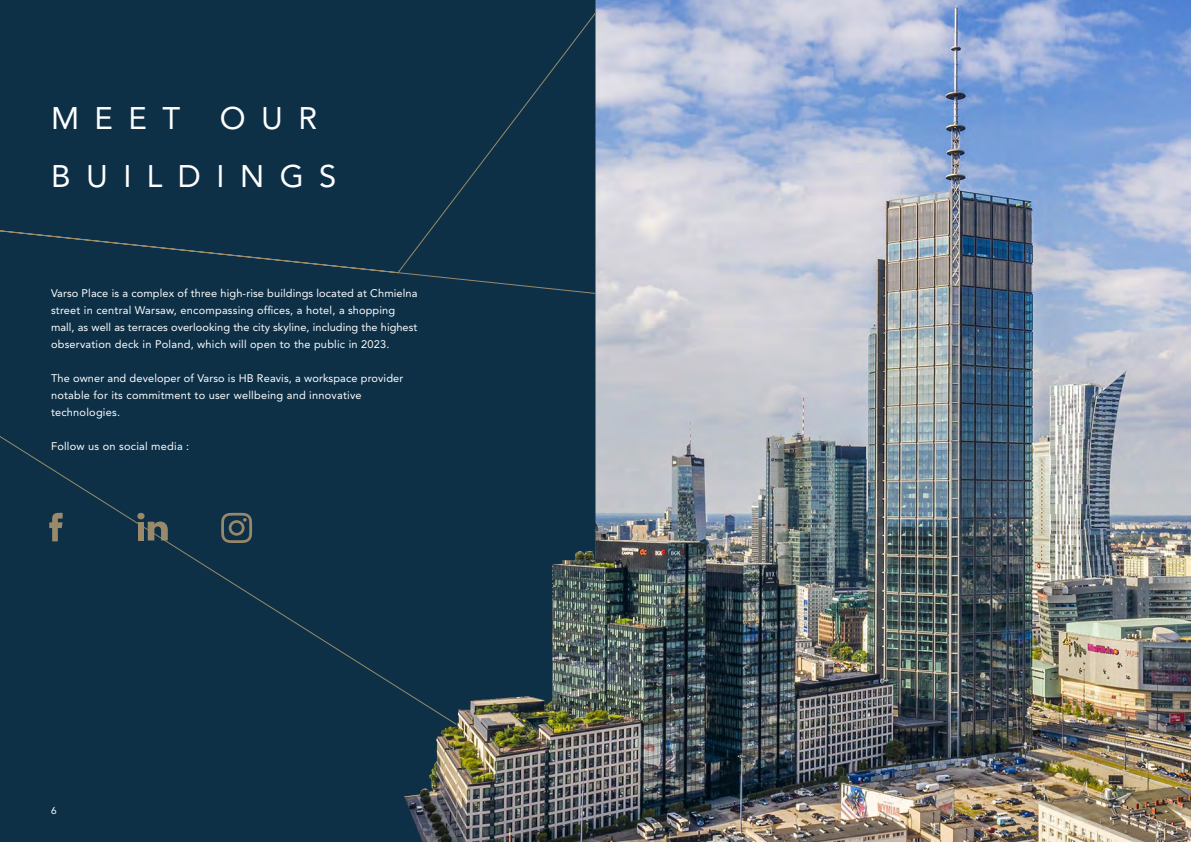
<style>
.page{position:relative;width:1191px;height:842px;background:#fff}
.page>*{position:absolute;margin:0;border:0;box-sizing:border-box;transform-origin:0 0}
.t1{font:31px/58px "Avenir LT Pro";letter-spacing:.5em;color:#fff}
.t2{font:11px/17px "Avenir LT Pro";letter-spacing:.01em;color:#fff}
.t3{font:10px "Avenir LT Pro";color:#fff}
</style>
<div class="page">
<img style="left:595px;top:0;width:596px;height:842px">
<svg style="left:0;top:787px;width:595px;height:55px;background:#243d4e"></svg>
<div style="left:0;top:0;width:595px;height:787px;background:#0d3047"></div>
<svg style="left:49px;top:513px;width:14px;height:28px"></svg>
<div style="left:138px;top:522px;width:6px;height:18px;background:#998a6b"></div>
<svg style="left:148px;top:521px;width:20px;height:19px"></svg>
<div style="left:137px;top:513px;width:8px;height:6px;background:#998a6b;border-radius:50%"></div>
<svg style="left:221px;top:513px;width:31px;height:30px"></svg>
<h1 class="t1" style="left:51px;top:89px;width:287px;text-indent:169px">OUR<br>BUILDINGS</h1>
<h1 class="t1" style="left:51px;top:89px;width:131px">MEET</h1>
<p class="t2" style="left:51px;top:284px;width:368px">Varso Place is a complex of three high-rise buildings located at Chmielna street in central Warsaw, encompassing offices, a hotel, a shopping mall, as well as terraces overlooking the city skyline, including the highest observation deck in Poland, which will open to the public in 2023.</p>
<p class="t2" style="left:51px;top:369px;width:354px">The owner and developer of Varso is HB Reavis, a workspace provider notable for its commitment to user wellbeing and innovative technologies.</p>
<p class="t2" style="left:51px;top:437px;width:140px">Follow us on social media :</p>
<p class="t3" style="left:51px;top:804px;width:7px">6</p>
</div>
